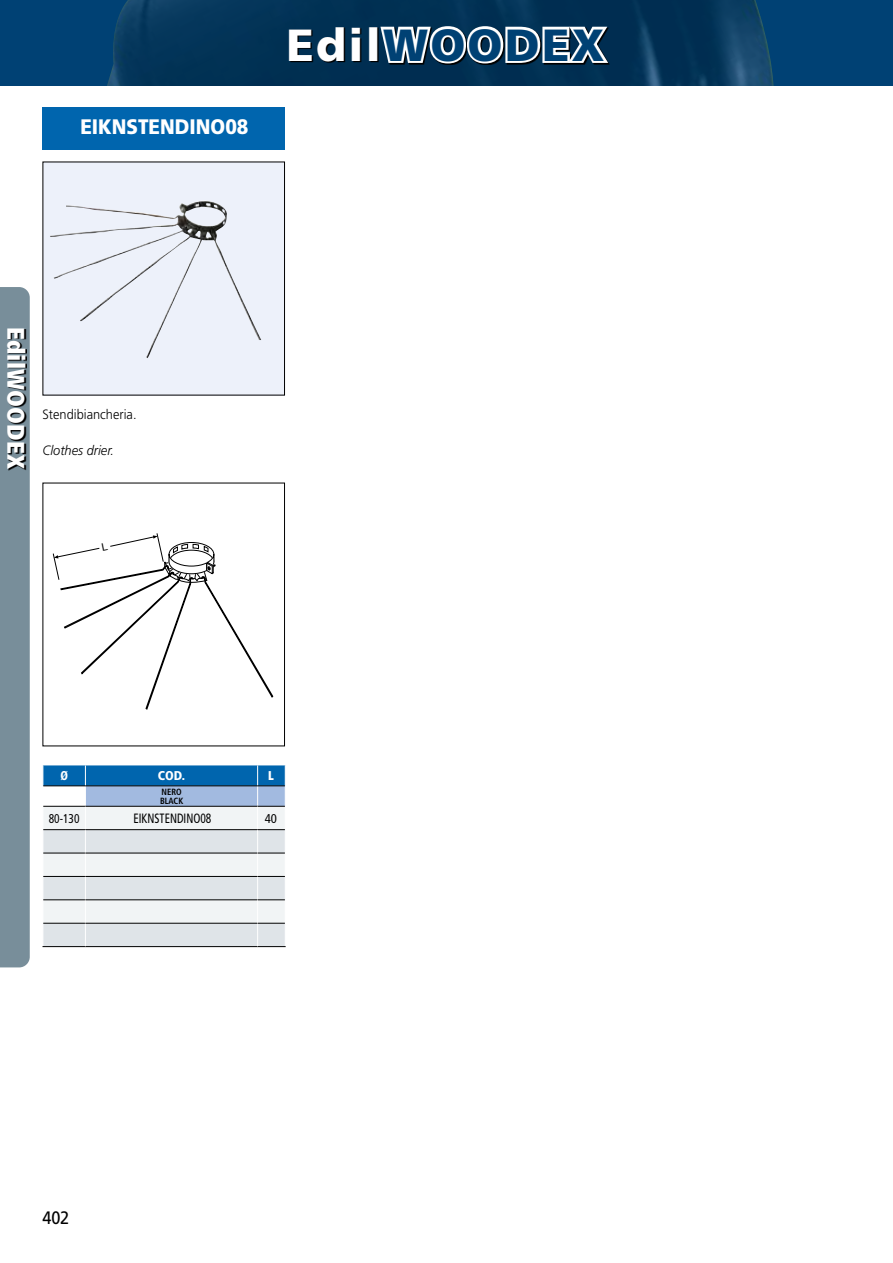
<style>
.page{position:relative;width:893px;height:1263px;background:#fff}
.page>*{position:absolute;margin:0;border:0;box-sizing:border-box;transform-origin:0 0}
.t1{font:900 45px "Frutiger";letter-spacing:.05em;color:#fff}
.t2{font:900 condensed 24px "Frutiger";letter-spacing:.01em;color:#fff}
.t3{font:900 21px "Frutiger";color:#fff;scale:.9 1}
.t4{font:18px "Frutiger";color:#000;scale:.9 1}
.t5{font:300 13.5px "Frutiger";color:#000;scale:.95 1}
.t6{font:condensed 13.5px "Frutiger";color:#000;scale:.85 1}
.t7{font:italic 300 13.5px "Frutiger";color:#000;scale:.95 1}
.t8{font:condensed 12.75px "Frutiger";color:#000;scale:.9 1}
.t9{font:900 condensed 12.75px "Frutiger";color:#fff}
.t10{font:900 condensed 12.75px "Frutiger";color:#fff;scale:.9 1}
.t11{font:condensed 12.75px "Frutiger";color:#000}
.t12{font:900 condensed 12.75px "Frutiger";color:#fff;scale:.9 1}
.t13{font:700 condensed 9px/9.8px "Frutiger";color:#000;scale:.95 1}
</style>
<div class="page">
<div style="left:43px;top:162px;width:242px;height:233px;background:#edf1fa"></div>
<div style="left:43px;top:107px;width:242px;height:42px;background:#0065ae"></div>
<div style="left:0;top:0;width:893px;height:85px;background:#004174"></div>
<img style="left:107px;top:0;width:667px;height:85px">
<div style="left:0;top:287px;width:30px;height:680px;background:#788e9a"></div>
<svg style="left:8px;top:329px;width:19px;height:141px;background:#353f44"></svg>
<svg style="left:290px;top:27px;width:319px;height:38px;background:#000f1b"></svg>
<img style="left:50px;top:201px;width:211px;height:157px">
<svg style="left:43px;top:765px;width:243px;height:182px"></svg>
<svg style="left:53px;top:533px;width:221px;height:177px"></svg>
<h3 class="t3" style="left:80px;top:114px;width:188px">EIKNSTENDINO08</h3>
<h1 class="t1" style="left:286px;top:18px;width:319px">EdilWOODEX</h1>
<h2 class="t2" style="left:31px;top:327px;width:144px;rotate:90deg">EdilWOODEX</h2>
<p class="t5" style="left:43px;top:407px;width:101px">Stendibiancheria.</p>
<p class="t7" style="left:43px;top:443px;width:77px">Clothes drier.</p>
<p class="t10" style="left:49px;top:768px;width:23px">Ø Ø</p>
<p class="t8" style="left:49px;top:811px;width:36px">80-130</p>
<p class="t9" style="left:158px;top:768px;width:29px">COD.</p>
<p class="t12" style="left:268px;top:768px;width:8px">L</p>
<p class="t11" style="left:265px;top:811px;width:14px">40</p>
<p class="t13" style="left:160px;top:786px;width:26px">NERO<br>BLACK</p>
<p class="t6" style="left:133px;top:810px;width:93px">EIKNSTENDINO08</p>
<h3 class="t4" style="left:43px;top:1207px;width:31px">402</h3>
</div>
